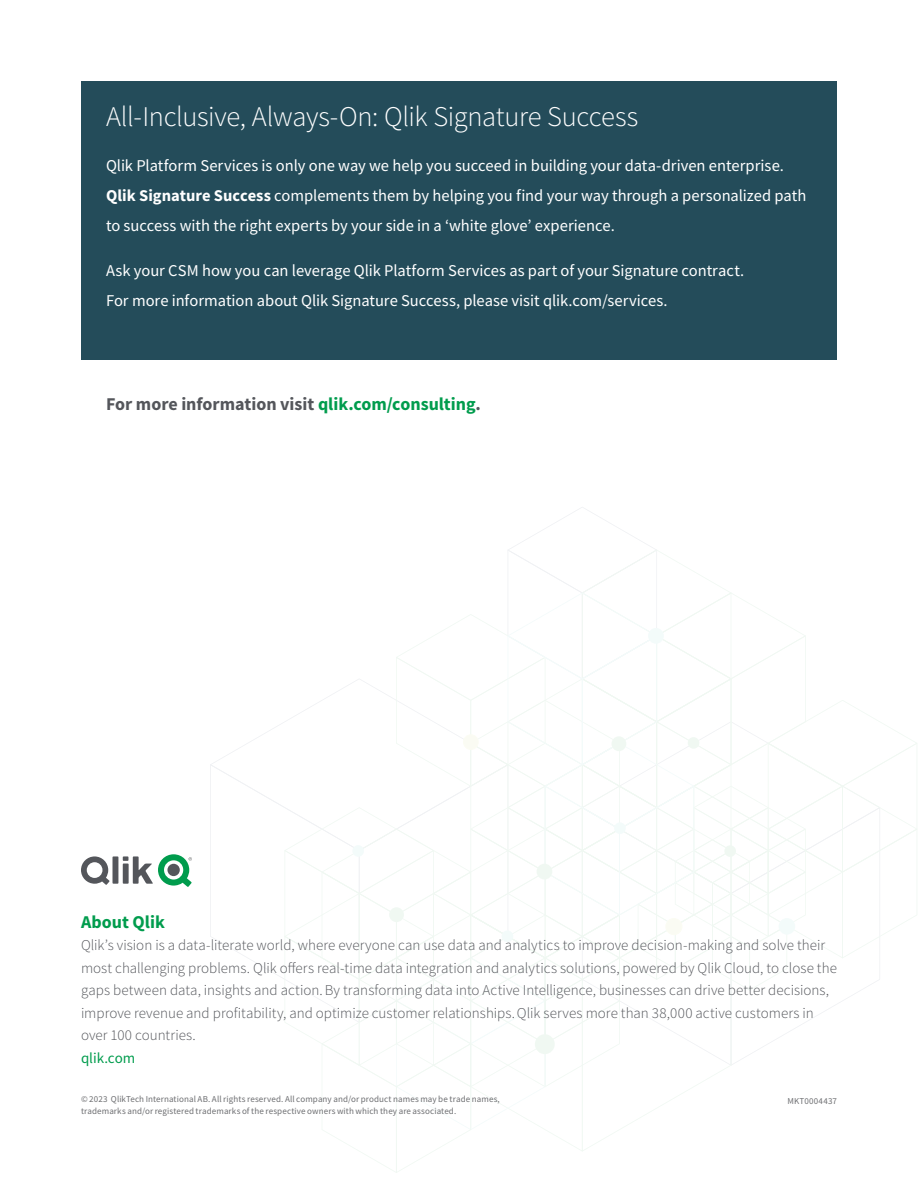
<style>
.page{position:relative;width:918px;height:1188px;background:#fff}
.page>*{position:absolute;margin:0;border:0;box-sizing:border-box;transform-origin:0 0}
.t1{font:300 28.5px "Source Sans Pro";letter-spacing:-.015em;color:#fff}
.t2{font:700 18px "Source Sans Pro";color:#54565b}
.t3{font:700 18px "Source Sans Pro";color:#009c4d}
.t4{font:16.5px/30px "Source Sans Pro";color:#fff}
.t5{font:300 15px/22.5px "Source Sans Pro";color:#54565b}
.t6{font:15px "Source Sans Pro";letter-spacing:-.005em;color:#009c4d}
.t7{font:9px/12px "Source Sans Pro";letter-spacing:.01em;color:#6d6e71}
.t8{font:9px "Source Sans Pro";letter-spacing:.03em;color:#6d6e71}
.s1{font-weight:700}
.s2{color:#009c4d}
</style>
<div class="page">
<svg style="left:210px;top:507px;width:707px;height:666px"></svg>
<div style="left:724px;top:845px;width:12px;height:12px;background:#f0f8f2;border-radius:50%"></div>
<div style="left:688px;top:737px;width:11px;height:12px;background:#f0f8f2;border-radius:50%"></div>
<div style="left:502px;top:930px;width:11px;height:12px;background:#f3fbfa;border-radius:50%"></div>
<div style="left:352px;top:845px;width:12px;height:12px;background:#f3fbfa;border-radius:50%"></div>
<div style="left:614px;top:822px;width:12px;height:12px;background:#f3fbfa;border-radius:50%"></div>
<div style="left:666px;top:919px;width:16px;height:16px;background:#fafbf3;border-radius:50%"></div>
<div style="left:665px;top:918px;width:17px;height:17px;border:1px solid #c0d14b;border-radius:50%"></div>
<div style="left:611px;top:736px;width:15px;height:15px;background:#f0f8f2;border-radius:50%"></div>
<div style="left:464px;top:735px;width:14px;height:14px;background:#fafbf3;border-radius:50%"></div>
<div style="left:463px;top:734px;width:16px;height:16px;border:1px solid #c0d14b;border-radius:50%"></div>
<div style="left:389px;top:907px;width:15px;height:15px;background:#f0f8f2;border-radius:50%"></div>
<div style="left:779px;top:918px;width:16px;height:17px;background:#f3fbfa;border-radius:50%"></div>
<div style="left:537px;top:864px;width:15px;height:16px;background:#f0f8f2;border-radius:50%"></div>
<div style="left:648px;top:628px;width:16px;height:16px;background:#f3fbfa;border-radius:50%"></div>
<div style="left:535px;top:1034px;width:20px;height:20px;background:#f0f8f2;border-radius:50%"></div>
<svg style="left:81px;top:854px;width:111px;height:33px"></svg>
<div style="left:81px;top:81px;width:756px;height:279px;background:#244c5a"></div>
<h1 class="t1" style="left:106px;top:99px;width:534px">All-Inclusive, Always-On: Qlik Signature Success</h1>
<p class="t4" style="left:106px;top:150px;width:702px">Qlik Platform Services is only one way we help you succeed in building your data-driven enterprise.<br><span class="s1">Qlik Signature Success</span> complements them by helping you find your way through a personalized path to success with the right experts by your side in a ‘white glove’ experience.</p>
<p class="t4" style="left:106px;top:255px;width:640px">Ask your CSM how you can leverage Qlik Platform Services as part of your Signature contract.<br>For more information about Qlik Signature Success, please visit qlik.com/services.</p>
<p class="t2" style="left:106px;top:391px;width:376px">For more information visit <span class="s2">qlik.com/consulting</span>.</p>
<p class="t3" style="left:81px;top:910px;width:85px">About Qlik</p>
<p class="t5" style="left:81px;top:934px;width:757px">Qlik’s vision is a data-literate world, where everyone can use data and analytics to improve decision-making and solve their most challenging problems. Qlik offers real-time data integration and analytics solutions, powered by Qlik Cloud, to close the gaps between data, insights and action. By transforming data into Active Intelligence, businesses can drive better decisions, improve revenue and profitability, and optimize customer relationships. Qlik serves more than 38,000 active customers in over 100 countries.</p>
<p class="t6" style="left:81px;top:1048px;width:56px">qlik.com</p>
<p class="t7" style="left:81px;top:1093px;width:420px">© 2023 QlikTech International AB. All rights reserved. All company and/or product names may be trade names, trademarks and/or registered trademarks of the respective owners with which they are associated.</p>
<p class="t8" style="left:787px;top:1096px;width:51px">MKT0004437</p>
</div>
